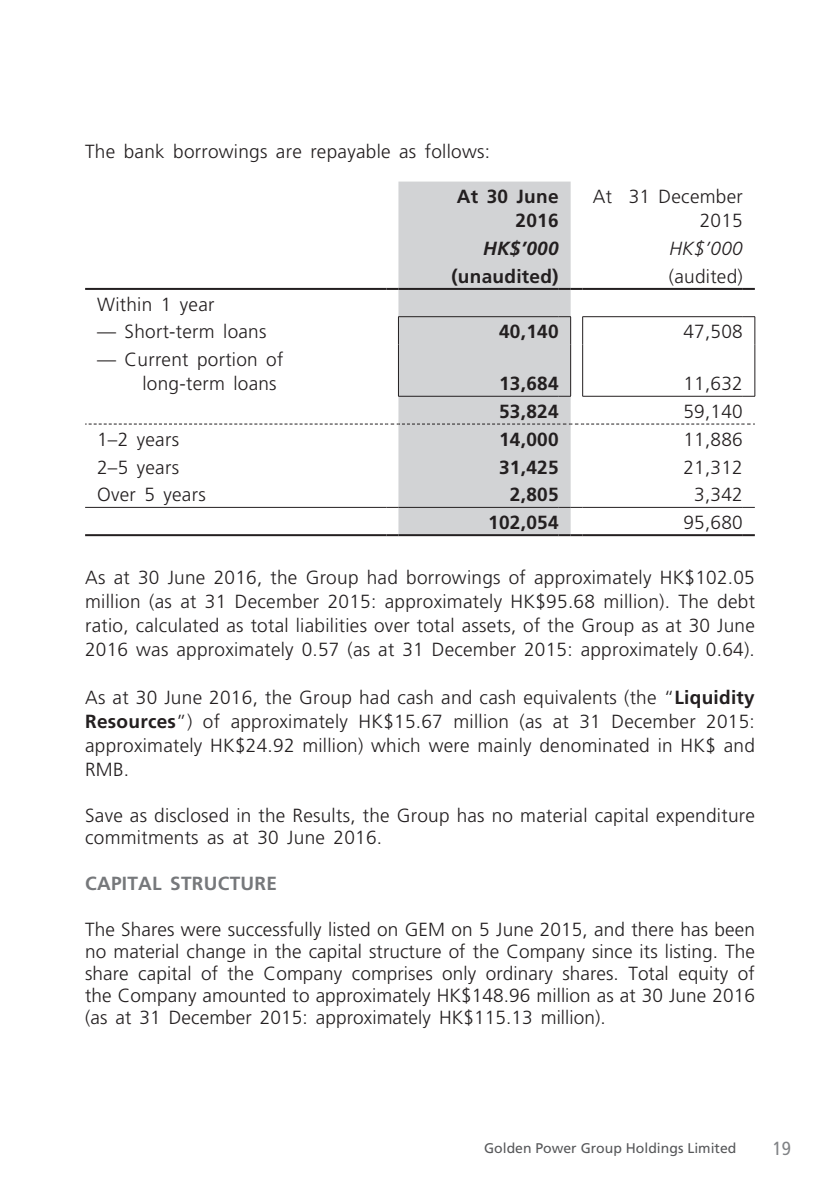
<style>
.page{position:relative;width:840px;height:1191px;background:#fff}
.page>*{position:absolute;margin:0;border:0;box-sizing:border-box;transform-origin:0 0}
._01_Body_Text{font:300 19px/24px "Frutiger LT Std";letter-spacing:.015em;color:#231f20;text-align:justify}
._15_Table_Stub{font:300 19px/24px "Frutiger LT Std";letter-spacing:.015em;color:#231f20}
._31_table_tab_6pt{font:300 19px/24px "Frutiger LT Std";letter-spacing:.015em;color:#231f20;text-align:right}
._31_table_tab_6pt-2{font:700 19px/24px "Frutiger LT Std";letter-spacing:.015em;color:#231f20;text-align:right}
._03_H1{font:700 19px "Frutiger LT Std";letter-spacing:.015em;color:#76787b}
._31_table_tab_6pt-3{font:italic 700 19px "Frutiger LT Std";color:#231f20}
._31_table_tab_6pt-4{font:italic 300 19px "Frutiger LT Std";color:#231f20}
.t1{font:condensed 19px "Frutiger LT Std";color:#808285}
.t2{font:14px "Frutiger LT Std";color:#57585a}
.s1{font-weight:700}
</style>
<div class="page">
<div style="left:398px;top:182px;width:172px;height:352px;background:#d2d3d5"></div>
<svg style="left:85px;top:423px;width:669px;height:1px"></svg>
<hr style="left:85px;top:507px;width:301px;height:1px;background:#231f20">
<svg style="left:386px;top:507px;width:12px;height:1px"></svg>
<hr style="left:398px;top:507px;width:160px;height:1px;background:#231f20">
<svg style="left:558px;top:507px;width:24px;height:1px"></svg>
<hr style="left:582px;top:507px;width:160px;height:1px;background:#231f20">
<svg style="left:742px;top:507px;width:12px;height:1px"></svg>
<hr style="left:85px;top:534px;width:301px;height:2px;background:#231f20">
<svg style="left:386px;top:534px;width:12px;height:2px"></svg>
<hr style="left:398px;top:534px;width:160px;height:2px;background:#231f20">
<svg style="left:558px;top:534px;width:24px;height:2px"></svg>
<hr style="left:582px;top:534px;width:160px;height:2px;background:#231f20">
<svg style="left:742px;top:534px;width:12px;height:2px"></svg>
<svg style="left:558px;top:316px;width:13px;height:28px"></svg>
<hr style="left:582px;top:316px;width:160px;height:1px;background:#231f20">
<svg style="left:582px;top:317px;width:1px;height:27px"></svg>
<hr style="left:570px;top:344px;width:1px;height:52px;background:#231f20">
<hr style="left:582px;top:344px;width:1px;height:52px;background:#231f20">
<svg style="left:558px;top:396px;width:12px;height:1px"></svg>
<hr style="left:582px;top:396px;width:160px;height:1px;background:#231f20">
<hr style="left:85px;top:288px;width:301px;height:2px;background:#231f20">
<svg style="left:386px;top:288px;width:12px;height:2px"></svg>
<hr style="left:398px;top:288px;width:160px;height:2px;background:#231f20">
<svg style="left:558px;top:288px;width:24px;height:2px"></svg>
<hr style="left:582px;top:288px;width:160px;height:2px;background:#231f20">
<svg style="left:742px;top:288px;width:12px;height:2px"></svg>
<hr style="left:398px;top:316px;width:160px;height:1px;background:#231f20">
<svg style="left:398px;top:317px;width:1px;height:27px"></svg>
<svg style="left:742px;top:316px;width:13px;height:28px"></svg>
<hr style="left:398px;top:344px;width:1px;height:52px;background:#231f20">
<hr style="left:754px;top:344px;width:1px;height:52px;background:#231f20">
<hr style="left:398px;top:396px;width:160px;height:1px;background:#231f20">
<svg style="left:742px;top:396px;width:12px;height:1px"></svg>
<p class="_01_Body_Text" style="left:85px;top:139px;width:406px">The bank borrowings are repayable as follows:</p>
<p class="_31_table_tab_6pt-2" style="left:456px;top:185px;width:103px">At 30 June<br>2016</p>
<p class="_31_table_tab_6pt" style="left:592px;top:185px;width:151px">At 31 December<br>2015</p>
<p class="_31_table_tab_6pt-3" style="left:483px;top:237px;width:77px">HK$’000</p>
<p class="_31_table_tab_6pt-4" style="left:669px;top:238px;width:75px">HK$’000</p>
<p class="_31_table_tab_6pt-2" style="left:451px;top:264px;width:109px">(unaudited)</p>
<p class="_31_table_tab_6pt" style="left:668px;top:265px;width:75px">(audited)</p>
<p class="_15_Table_Stub" style="left:97px;top:292px;width:119px">Within 1 year</p>
<p class="_15_Table_Stub" style="left:97px;top:320px;width:171px">— Short-term loans</p>
<p class="_31_table_tab_6pt-2" style="left:499px;top:320px;width:61px">40,140</p>
<p class="_31_table_tab_6pt" style="left:683px;top:320px;width:61px">47,508</p>
<p class="_15_Table_Stub" style="left:142px;top:348px;width:142px;text-indent:-45px">— Current portion of long-term loans</p>
<p class="_31_table_tab_6pt-2" style="left:499px;top:372px;width:61px">13,684</p>
<p class="_31_table_tab_6pt" style="left:683px;top:372px;width:61px">11,632</p>
<p class="_31_table_tab_6pt-2" style="left:499px;top:399px;width:61px">53,824</p>
<p class="_31_table_tab_6pt" style="left:683px;top:400px;width:61px">59,140</p>
<p class="_15_Table_Stub" style="left:97px;top:427px;width:83px">1–2 years</p>
<p class="_31_table_tab_6pt-2" style="left:499px;top:427px;width:61px">14,000</p>
<p class="_31_table_tab_6pt" style="left:683px;top:427px;width:61px">11,886</p>
<p class="_15_Table_Stub" style="left:97px;top:455px;width:83px">2–5 years</p>
<p class="_31_table_tab_6pt-2" style="left:499px;top:455px;width:61px">31,425</p>
<p class="_31_table_tab_6pt" style="left:683px;top:455px;width:61px">21,312</p>
<p class="_15_Table_Stub" style="left:97px;top:483px;width:110px">Over 5 years</p>
<p class="_31_table_tab_6pt-2" style="left:509px;top:483px;width:50px">2,805</p>
<p class="_31_table_tab_6pt" style="left:693px;top:483px;width:50px">3,342</p>
<p class="_31_table_tab_6pt-2" style="left:488px;top:510px;width:72px">102,054</p>
<p class="_31_table_tab_6pt" style="left:683px;top:511px;width:61px">95,680</p>
<p class="_01_Body_Text" style="left:85px;top:566px;width:671px">As at 30 June 2016, the Group had borrowings of approximately HK$102.05 million (as at 31 December 2015: approximately HK$95.68 million). The debt ratio, calculated as total liabilities over total assets, of the Group as at 30 June 2016 was approximately 0.57 (as at 31 December 2015: approximately 0.64).</p>
<p class="_01_Body_Text" style="left:85px;top:686px;width:671px">As at 30 June 2016, the Group had cash and cash equivalents (the “<span class="s1">Liquidity Resources</span>”) of approximately HK$15.67 million (as at 31 December 2015: approximately HK$24.92 million) which were mainly denominated in HK$ and RMB.</p>
<p class="_01_Body_Text" style="left:85px;top:805px;width:671px;line-height:22px">Save as disclosed in the Results, the Group has no material capital expenditure commitments as at 30 June 2016.</p>
<p class="_03_H1" style="left:85px;top:872px;width:193px">CAPITAL STRUCTURE</p>
<p class="_01_Body_Text" style="left:85px;top:919px;width:671px;line-height:22px">The Shares were successfully listed on GEM on 5 June 2015, and there has been no material change in the capital structure of the Company since its listing. The share capital of the Company comprises only ordinary shares. Total equity of the Company amounted to approximately HK$148.96 million as at 30 June 2016 (as at 31 December 2015: approximately HK$115.13 million).</p>
<p class="t2" style="left:484px;top:1139px;width:254px">Golden Power Group Holdings Limited</p>
<p class="t1" style="left:772px;top:1137px;width:20px">19</p>
</div>
